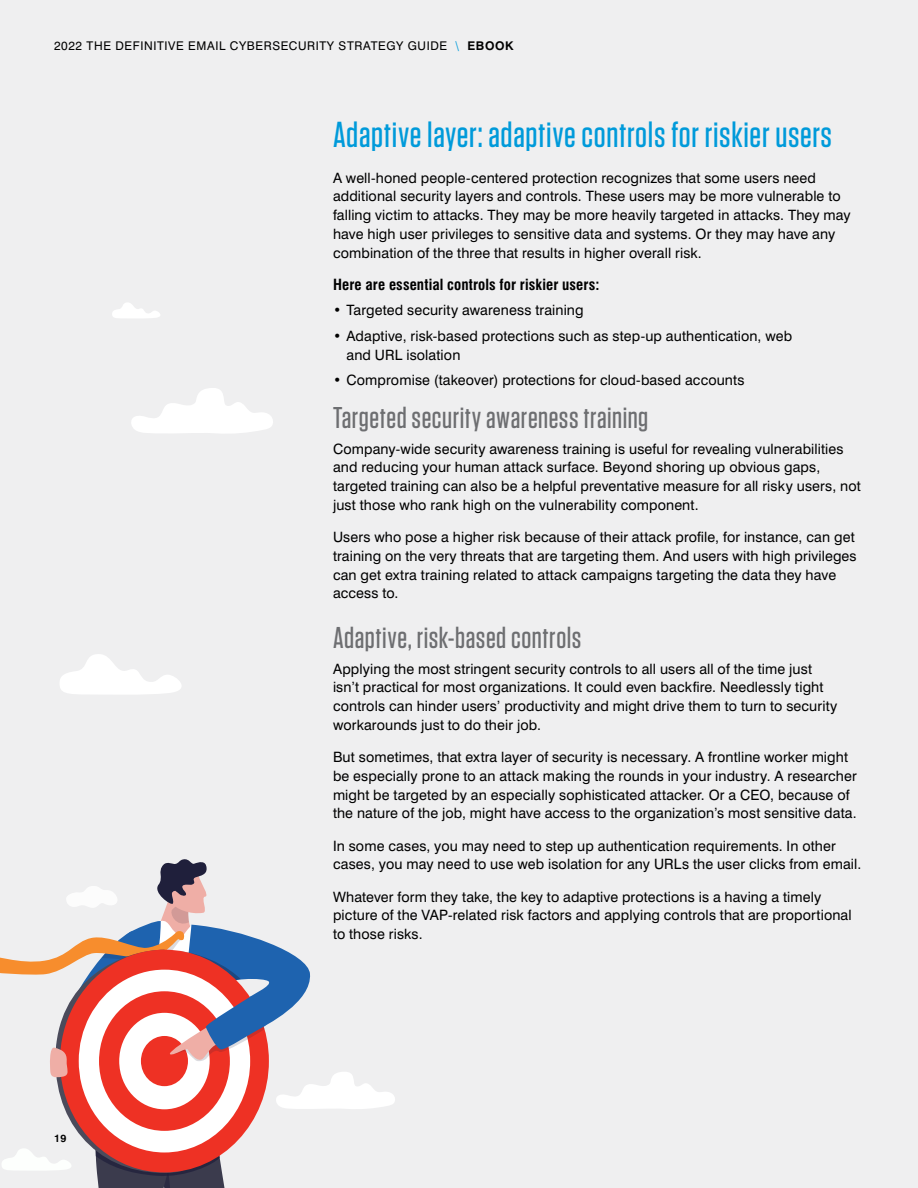
<style>
.page{position:relative;width:918px;height:1188px;background:#efeff0}
.page>*{position:absolute;margin:0;border:0;box-sizing:border-box;transform-origin:0 0}
.t1{font:500 36px "Tungsten";letter-spacing:.02em;color:#009ada}
.t2{font:500 30px "Tungsten";letter-spacing:.02em;color:#6d6e71}
.t3{font:700 condensed 15px "Swiss 721 BT";letter-spacing:.01em;color:#000}
.t4{font:14.25px/18.8px "Swiss 721 BT";letter-spacing:.01em;color:#000}
.t5{font:12px "Swiss 721 BT";letter-spacing:.05em;color:#000}
.t6{font:700 10.5px "Swiss 721 BT";color:#000}
.s1{color:#009ada}
.s2{font-weight:700}
</style>
<div class="page">
<svg style="left:0;top:859px;width:395px;height:329px"></svg>
<svg style="left:131px;top:388px;width:142px;height:45px"></svg>
<svg style="left:60px;top:654px;width:121px;height:40px"></svg>
<svg style="left:112px;top:303px;width:48px;height:15px"></svg>
<p class="t5" style="left:54px;top:39px;width:461px">2022 THE DEFINITIVE EMAIL CYBERSECURITY STRATEGY GUIDE <span class="s1">\</span> <span class="s2">EBOOK</span></p>
<p class="t6" style="left:54px;top:1132px;width:14px">19</p>
<h1 class="t1" style="left:333px;top:116px;width:501px">Adaptive layer: adaptive controls for riskier users</h1>
<p class="t4" style="left:333px;top:168px;width:519px">A well-honed people-centered protection recognizes that some users need additional security layers and controls. These users may be more vulnerable to falling victim to attacks. They may be more heavily targeted in attacks. They may have high user privileges to sensitive data and systems. Or they may have any combination of the three that results in higher overall risk.</p>
<p class="t3" style="left:333px;top:275px;width:268px">Here are essential controls for riskier users:</p>
<p class="t4" style="left:333px;top:301px;width:252px">• Targeted security awareness training</p>
<p class="t4" style="left:346px;top:326px;width:447px;text-indent:-13px">• Adaptive, risk-based protections such as step-up authentication, web and URL isolation</p>
<p class="t4" style="left:333px;top:370px;width:413px">• Compromise (takeover) protections for cloud-based accounts</p>
<h2 class="t2" style="left:333px;top:402px;width:317px">Targeted security awareness training</h2>
<p class="t4" style="left:333px;top:439px;width:529px">Company-wide security awareness training is useful for revealing vulnerabilities and reducing your human attack surface. Beyond shoring up obvious gaps, targeted training can also be a helpful preventative measure for all risky users, not just those who rank high on the vulnerability component.</p>
<p class="t4" style="left:333px;top:527px;width:525px">Users who pose a higher risk because of their attack profile, for instance, can get training on the very threats that are targeting them. And users with high privileges can get extra training related to attack campaigns targeting the data they have access to.</p>
<h2 class="t2" style="left:333px;top:622px;width:250px">Adaptive, risk-based controls</h2>
<p class="t4" style="left:333px;top:659px;width:506px">Applying the most stringent security controls to all users all of the time just isn’t practical for most organizations. It could even backfire. Needlessly tight controls can hinder users’ productivity and might drive them to turn to security workarounds just to do their job.</p>
<p class="t4" style="left:333px;top:747px;width:525px">But sometimes, that extra layer of security is necessary. A frontline worker might be especially prone to an attack making the rounds in your industry. A researcher might be targeted by an especially sophisticated attacker. Or a CEO, because of the nature of the job, might have access to the organization’s most sensitive data.</p>
<p class="t4" style="left:333px;top:836px;width:530px">In some cases, you may need to step up authentication requirements. In other cases, you may need to use web isolation for any URLs the user clicks from email.</p>
<p class="t4" style="left:333px;top:887px;width:520px">Whatever form they take, the key to adaptive protections is a having a timely picture of the VAP-related risk factors and applying controls that are proportional to those risks.</p>
</div>
